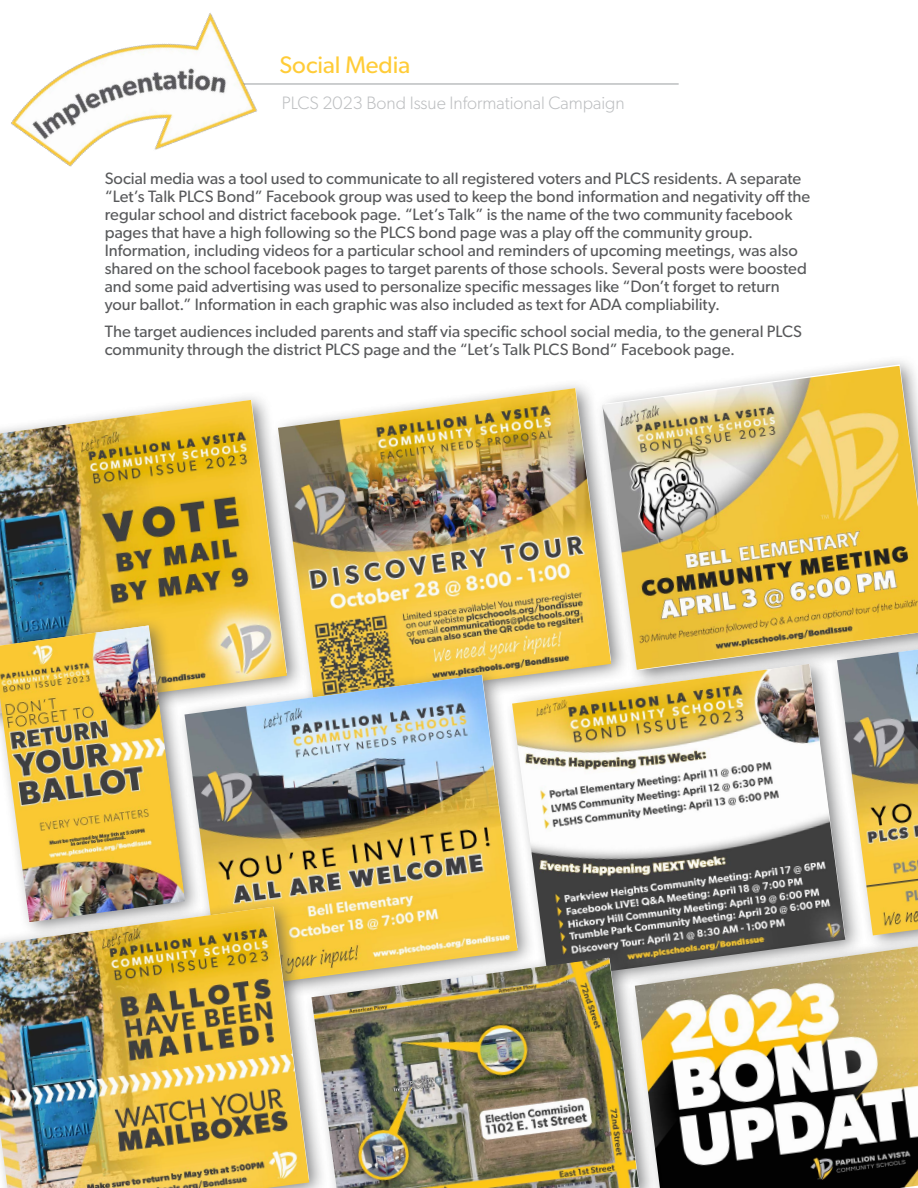
<style>
.page{position:relative;width:918px;height:1188px;background:#fff}
.page>*{position:absolute;margin:0;border:0;box-sizing:border-box;transform-origin:0 0}
.t1{font:24px "Gibson";color:#ffcc38}
.t2{font:300 18px "Gibson";color:#bcbec0}
.t3{font:16.5px/18px "Gibson";color:#58595b}
</style>
<div class="page">
<img style="left:630px;top:366px;width:288px;height:288px">
<img style="left:537px;top:664px;width:293px;height:284px">
<div style="left:628px;top:928px;width:290px;height:260px;background:#58595b;opacity:.75"></div>
<img style="left:635px;top:946px;width:283px;height:242px">
<div style="left:271px;top:378px;width:359px;height:342px;background:#58595b;opacity:.75"></div>
<img style="left:278px;top:388px;width:333px;height:315px">
<div style="left:0;top:390px;width:306px;height:341px;background:#58595b;opacity:.75"></div>
<img style="left:0;top:400px;width:287px;height:265px">
<div style="left:178px;top:665px;width:359px;height:341px;background:#58595b;opacity:.75"></div>
<img style="left:204px;top:675px;width:314px;height:273px">
<div style="left:0;top:897px;width:328px;height:291px;background:#58595b;opacity:.75"></div>
<img style="left:0;top:907px;width:309px;height:281px">
<div style="left:306px;top:948px;width:352px;height:240px;background:#58595b;opacity:.75"></div>
<img style="left:312px;top:958px;width:327px;height:230px">
<div style="left:0;top:616px;width:204px;height:322px;background:#58595b;opacity:.75"></div>
<img style="left:0;top:625px;width:185px;height:297px">
<hr style="left:232px;top:83px;width:447px;height:2px;background:#bcbec0">
<div style="left:830px;top:611px;width:88px;height:341px;background:#58595b;opacity:.75"></div>
<img style="left:837px;top:649px;width:81px;height:286px">
<img style="left:11px;top:13px;width:291px;height:154px">
<h1 class="t1" style="left:279px;top:50px;width:132px">Social Media</h1>
<p class="t2" style="left:282px;top:92px;width:344px">PLCS 2023 Bond Issue Informational Campaign</p>
<p class="t3" style="left:105px;top:169px;width:707px">Social media was a tool used to communicate to all registered voters and PLCS residents. A separate “Let’s Talk PLCS Bond” Facebook group was used to keep the bond information and negativity off the regular school and district facebook page. “Let’s Talk” is the name of the two community facebook pages that have a high following so the PLCS bond page was a play off the community group.<br>Information, including videos for a particular school and reminders of upcoming meetings, was also shared on the school facebook pages to target parents of those schools. Several posts were boosted and some paid advertising was used to personalize specific messages like “Don’t forget to return your ballot.” Information in each graphic was also included as text for ADA compliability.</p>
<p class="t3" style="left:105px;top:322px;width:699px">The target audiences included parents and staff via specific school social media, to the general PLCS community through the district PLCS page and the “Let’s Talk PLCS Bond” Facebook page.</p>
</div>
